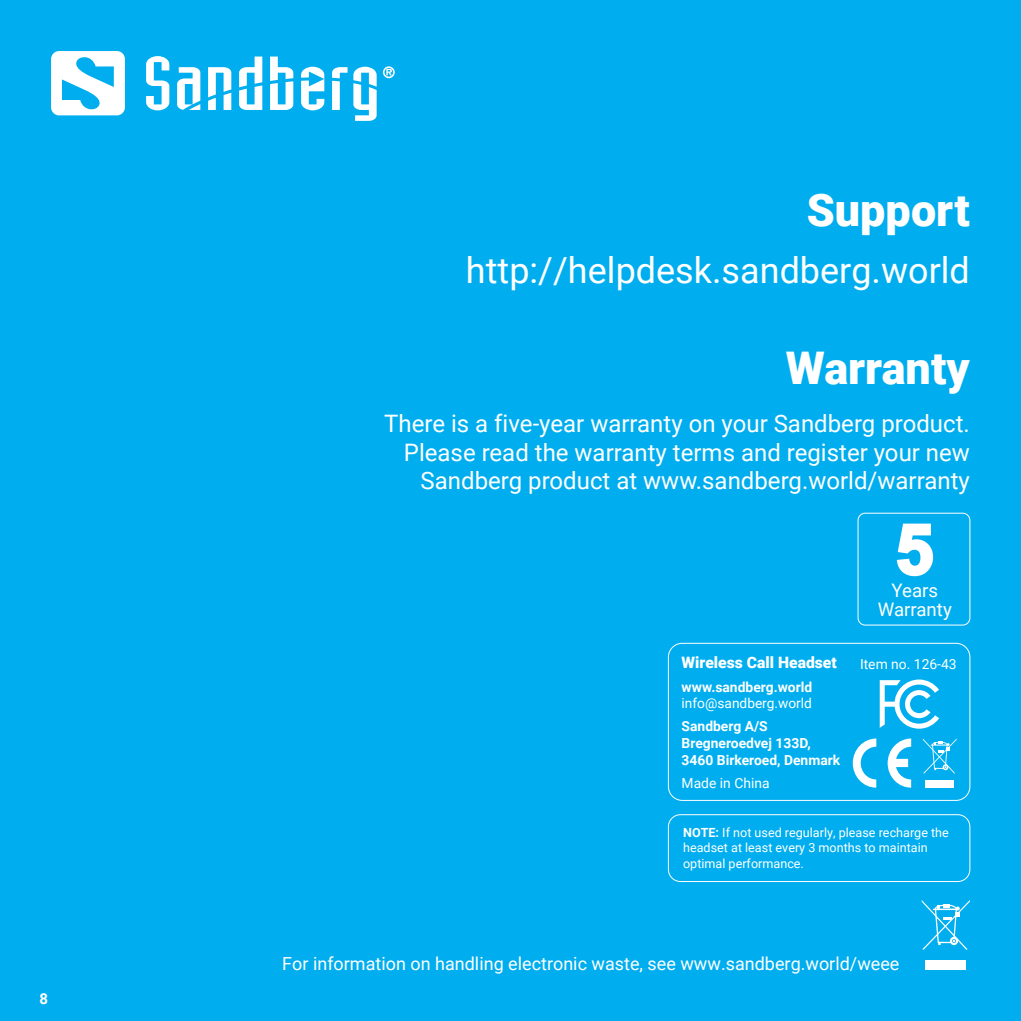
<style>
.page{position:relative;width:1021px;height:1021px;background:#fff}
.page>*{position:absolute;margin:0;border:0;box-sizing:border-box;transform-origin:0 0}
.t1{font:900 45px "Roboto";color:#fff}
.t2{font:36px "Roboto";color:#fff}
.t3{font:24px/28.8px "Roboto";color:#fff;text-align:right}
.t4{font:18.6px/19.8px "Roboto";color:#fff;text-align:center}
.t5{font:18px "Roboto";color:#fff}
.t6{font:900 15.6px "Roboto";color:#fff}
.t7{font:700 15px "Roboto";color:#fff}
.t8{font:700 13.8px/16.5px "Roboto";color:#fff}
.t9{font:13.8px "Roboto";color:#fff}
.t10{font:12.6px/15px "Roboto";color:#fff}
.s1{font-weight:700}
</style>
<div class="page">
<div style="left:0;top:0;width:1020px;height:1020px;background:#00aeef"></div>
<svg style="left:146px;top:56px;width:23px;height:54px"></svg>
<svg style="left:177px;top:67px;width:23px;height:43px"></svg>
<svg style="left:208px;top:67px;width:23px;height:43px"></svg>
<svg style="left:239px;top:57px;width:23px;height:53px"></svg>
<svg style="left:270px;top:57px;width:23px;height:53px"></svg>
<svg style="left:332px;top:67px;width:15px;height:43px"></svg>
<svg style="left:353px;top:67px;width:23px;height:54px"></svg>
<svg style="left:301px;top:67px;width:23px;height:43px"></svg>
<svg style="left:51px;top:51px;width:74px;height:64px"></svg>
<svg style="left:383px;top:66px;width:12px;height:12px"></svg>
<div style="left:925px;top:959px;width:40px;height:10px;background:#fff"></div>
<svg style="left:921px;top:900px;width:48px;height:50px"></svg>
<svg style="left:949px;top:936px;width:9px;height:9px"></svg>
<svg style="left:879px;top:679px;width:60px;height:49px"></svg>
<svg style="left:852px;top:738px;width:24px;height:49px"></svg>
<svg style="left:887px;top:738px;width:24px;height:49px"></svg>
<div style="left:925px;top:780px;width:28px;height:7px;background:#fff"></div>
<svg style="left:922px;top:738px;width:34px;height:35px"></svg>
<div style="left:668px;top:643px;width:302px;height:157px;border:1px solid #fff;border-radius:14px"></div>
<div style="left:668px;top:814px;width:302px;height:67px;border:1px solid #fff;border-radius:12px"></div>
<div style="left:857px;top:513px;width:113px;height:112px;border:1px solid #fff;border-radius:7px"></div>
<svg style="left:896px;top:523px;width:37px;height:53px"></svg>
<p class="t7" style="left:40px;top:988px;width:10px">8</p>
<h1 class="t1" style="left:806px;top:179px;width:165px">Support</h1>
<h2 class="t2" style="left:466px;top:245px;width:505px">http://helpdesk.sandberg.world</h2>
<h1 class="t1" style="left:786px;top:336px;width:185px">Warranty</h1>
<p class="t3" style="left:384px;top:408px;width:587px">There is a five-year warranty on your Sandberg product.<br>Please read the warranty terms and register your new<br>Sandberg product at www.sandberg.world/warranty</p>
<p class="t4" style="left:877px;top:579px;width:76px">Years<br>Warranty</p>
<p class="t6" style="left:681px;top:651px;width:157px">Wireless Call Headset</p>
<p class="t9" style="left:860px;top:654px;width:98px">Item no. 126-43</p>
<p class="t8" style="left:681px;top:678px;width:132px">www.sandberg.world</p>
<p class="t9" style="left:681px;top:693px;width:132px">info@sandberg.world</p>
<p class="t8" style="left:681px;top:717px;width:160px">Sandberg A/S<br>Bregneroedvej 133D,<br>3460 Birkeroed, Denmark</p>
<p class="t9" style="left:681px;top:773px;width:89px">Made in China</p>
<p class="t10" style="left:683px;top:824px;width:267px"><span class="s1">NOTE:</span> If not used regularly, please recharge the headset at least every 3 months to maintain optimal performance.</p>
<p class="t5" style="left:282px;top:950px;width:618px">For information on handling electronic waste, see www.sandberg.world/weee</p>
</div>
